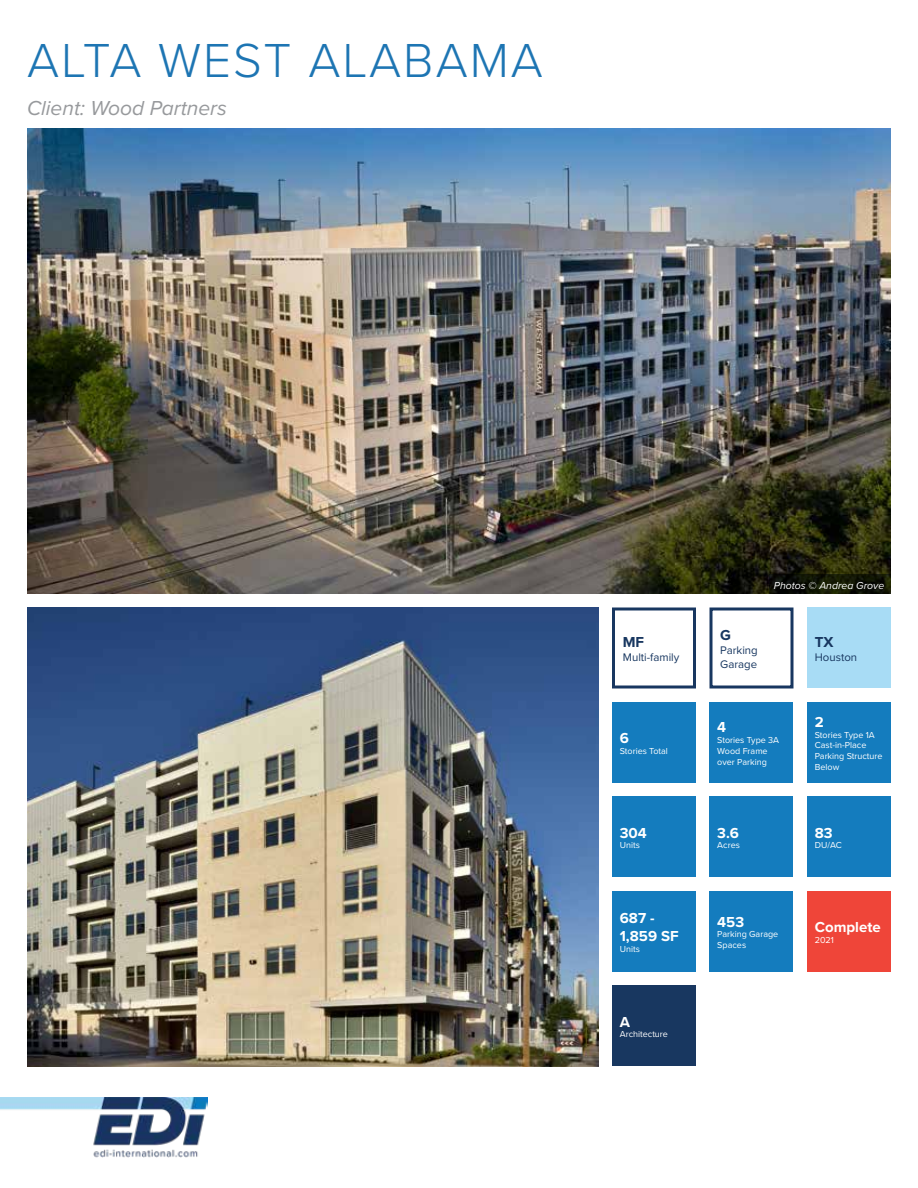
<style>
.page{position:relative;width:918px;height:1188px;background:#fff}
.page>*{position:absolute;margin:0;border:0;box-sizing:border-box;transform-origin:0 0}
.t1{font:300 49.5px "Proxima Nova";letter-spacing:.04em;color:#1d75b3}
.t2{font:italic 21px "Proxima Nova";color:#97999c}
.t3{font:700 15px/18px "Proxima Nova";color:#fff}
.t4{font:700 15px "Proxima Nova";color:#183760}
.t5{font:11.4px/13.6px "Proxima Nova";color:#183760}
.t6{font:italic 10.5px "Proxima Nova";color:#fff}
.t7{font:9px/10.8px "Proxima Nova";color:#fff}
</style>
<div class="page">
<img style="left:0;top:1097px;width:208px;height:61px">
<div style="left:710px;top:796px;width:84px;height:82px;background:#147cbe"></div>
<div style="left:710px;top:702px;width:84px;height:81px;background:#147cbe"></div>
<div style="left:612px;top:702px;width:84px;height:81px;background:#147cbe"></div>
<div style="left:612px;top:608px;width:84px;height:80px;border:3px solid #183760"></div>
<div style="left:710px;top:891px;width:84px;height:81px;background:#147cbe"></div>
<div style="left:807px;top:796px;width:84px;height:82px;background:#147cbe"></div>
<div style="left:807px;top:702px;width:84px;height:81px;background:#147cbe"></div>
<div style="left:710px;top:608px;width:84px;height:80px;border:3px solid #183760"></div>
<div style="left:807px;top:891px;width:84px;height:81px;background:#ef4539"></div>
<div style="left:612px;top:891px;width:84px;height:81px;background:#147cbe"></div>
<div style="left:612px;top:796px;width:84px;height:82px;background:#147cbe"></div>
<div style="left:807px;top:608px;width:84px;height:80px;background:#a8dcf5"></div>
<div style="left:612px;top:986px;width:84px;height:80px;background:#183760"></div>
<img style="left:27px;top:608px;width:571px;height:458px">
<img style="left:27px;top:129px;width:864px;height:465px">
<svg style="left:770px;top:575px;width:121px;height:19px;background:#0f1304"></svg>
<h1 class="t1" style="left:27px;top:23px;width:517px">ALTA WEST ALABAMA</h1>
<h2 class="t2" style="left:27px;top:93px;width:202px">Client: Wood Partners</h2>
<h3 class="t4" style="left:623px;top:631px;width:23px">MF</h3>
<p class="t5" style="left:623px;top:650px;width:58px">Multi-family</p>
<h3 class="t3" style="left:620px;top:729px;width:11px">6</h3>
<p class="t7" style="left:620px;top:745px;width:50px">Stories Total</p>
<h3 class="t3" style="left:620px;top:823px;width:29px">304</h3>
<p class="t7" style="left:620px;top:840px;width:22px">Units</p>
<h3 class="t3" style="left:620px;top:909px;width:60px">687 -<br>1,859 SF</h3>
<p class="t7" style="left:620px;top:943px;width:22px">Units</p>
<h3 class="t3" style="left:620px;top:1012px;width:12px">A</h3>
<p class="t7" style="left:620px;top:1029px;width:50px">Architecture</p>
<h3 class="t4" style="left:720px;top:624px;width:12px">G</h3>
<p class="t5" style="left:720px;top:643px;width:39px">Parking<br>Garage</p>
<p class="t6" style="left:774px;top:577px;width:112px">Photos © Andrea Grove</p>
<h3 class="t4" style="left:815px;top:631px;width:20px">TX</h3>
<p class="t5" style="left:815px;top:650px;width:44px">Houston</p>
<h3 class="t3" style="left:717px;top:718px;width:10px">4</h3>
<p class="t7" style="left:717px;top:734px;width:63px">Stories Type 3A<br>Wood Frame over Parking</p>
<h3 class="t3" style="left:815px;top:712px;width:10px">2</h3>
<p class="t7" style="left:815px;top:729px;width:69px">Stories Type 1A<br>Cast-in-Place<br>Parking Structure<br>Below</p>
<h3 class="t3" style="left:717px;top:823px;width:23px">3.6</h3>
<p class="t7" style="left:717px;top:840px;width:24px">Acres</p>
<h3 class="t3" style="left:815px;top:823px;width:19px">83</h3>
<p class="t7" style="left:815px;top:840px;width:28px">DU/AC</p>
<h3 class="t3" style="left:717px;top:912px;width:28px">453</h3>
<p class="t7" style="left:717px;top:929px;width:63px">Parking Garage<br>Spaces</p>
<h3 class="t3" style="left:815px;top:918px;width:67px">Complete</h3>
<p class="t7" style="left:815px;top:934px;width:21px">2021</p>
</div>
